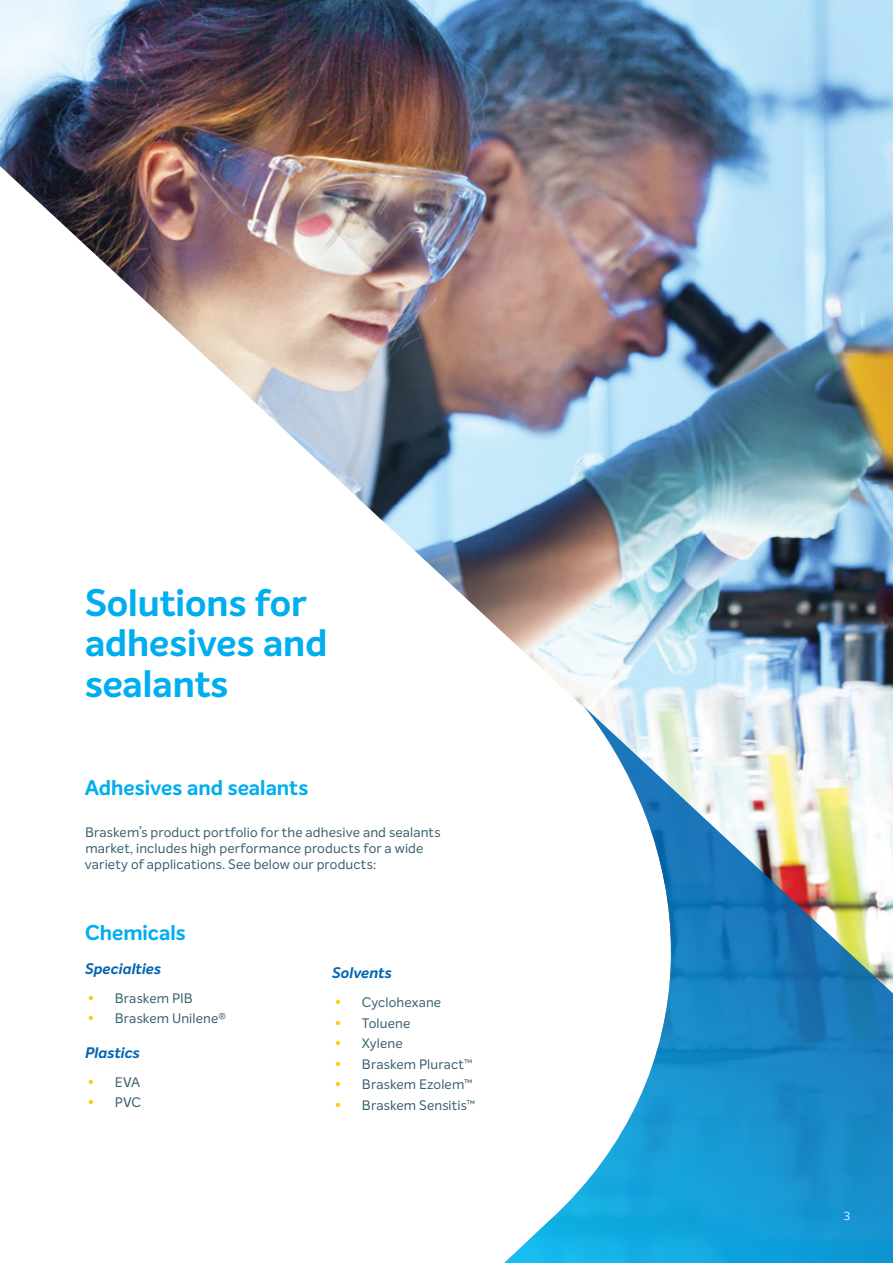
<style>
.page{position:relative;width:893px;height:1263px;background:#fff}
.page>*{position:absolute;margin:0;border:0;box-sizing:border-box;transform-origin:0 0}
.t1{font:700 37.5px/40.5px "Intelo";color:#00aeef}
.t2{font:700 21px "Intelo";color:#00aeef}
.t3{font:italic 700 15px "Intelo";letter-spacing:.01em;color:#0066b3}
.t4{font:13.5px/16.2px "Intelo";letter-spacing:.01em;color:#395f6f}
.t5{font:12px "Odebrecht Sans";color:#fff}
.s1{font-weight:700;color:#ffcb05}
</style>
<div class="page">
<img style="left:0;top:0;width:893px;height:706px">
<svg style="left:504px;top:706px;width:389px;height:557px"></svg>
<h1 class="t1" style="left:85px;top:583px;width:244px">Solutions for adhesives and sealants</h1>
<h2 class="t2" style="left:85px;top:774px;width:225px">Adhesives and sealants</h2>
<p class="t4" style="left:85px;top:824px;width:357px">Braskem’s product portfolio for the adhesive and sealants market, includes high performance products for a wide variety of applications. See below our products:</p>
<h2 class="t2" style="left:85px;top:919px;width:102px">Chemicals</h2>
<p class="t3" style="left:85px;top:959px;width:77px">Specialties</p>
<p class="t4" style="left:88px;top:990px;width:106px"><span class="s1">•</span> Braskem PIB</p>
<p class="t4" style="left:88px;top:1010px;width:140px"><span class="s1">•</span> Braskem Unilene®</p>
<p class="t3" style="left:85px;top:1043px;width:56px">Plastics</p>
<p class="t4" style="left:88px;top:1074px;width:54px"><span class="s1">•</span> EVA</p>
<p class="t4" style="left:88px;top:1094px;width:54px"><span class="s1">•</span> PVC</p>
<p class="t3" style="left:332px;top:964px;width:61px">Solvents</p>
<p class="t4" style="left:335px;top:994px;width:107px"><span class="s1">•</span> Cyclohexane</p>
<p class="t4" style="left:335px;top:1015px;width:77px"><span class="s1">•</span> Toluene</p>
<p class="t4" style="left:335px;top:1035px;width:69px"><span class="s1">•</span> Xylene</p>
<p class="t4" style="left:335px;top:1056px;width:139px"><span class="s1">•</span> Braskem Pluract™</p>
<p class="t4" style="left:335px;top:1076px;width:139px"><span class="s1">•</span> Braskem Ezolem™</p>
<p class="t4" style="left:335px;top:1097px;width:142px"><span class="s1">•</span> Braskem Sensitis™</p>
<p class="t5" style="left:843px;top:1209px;width:8px">3</p>
</div>
